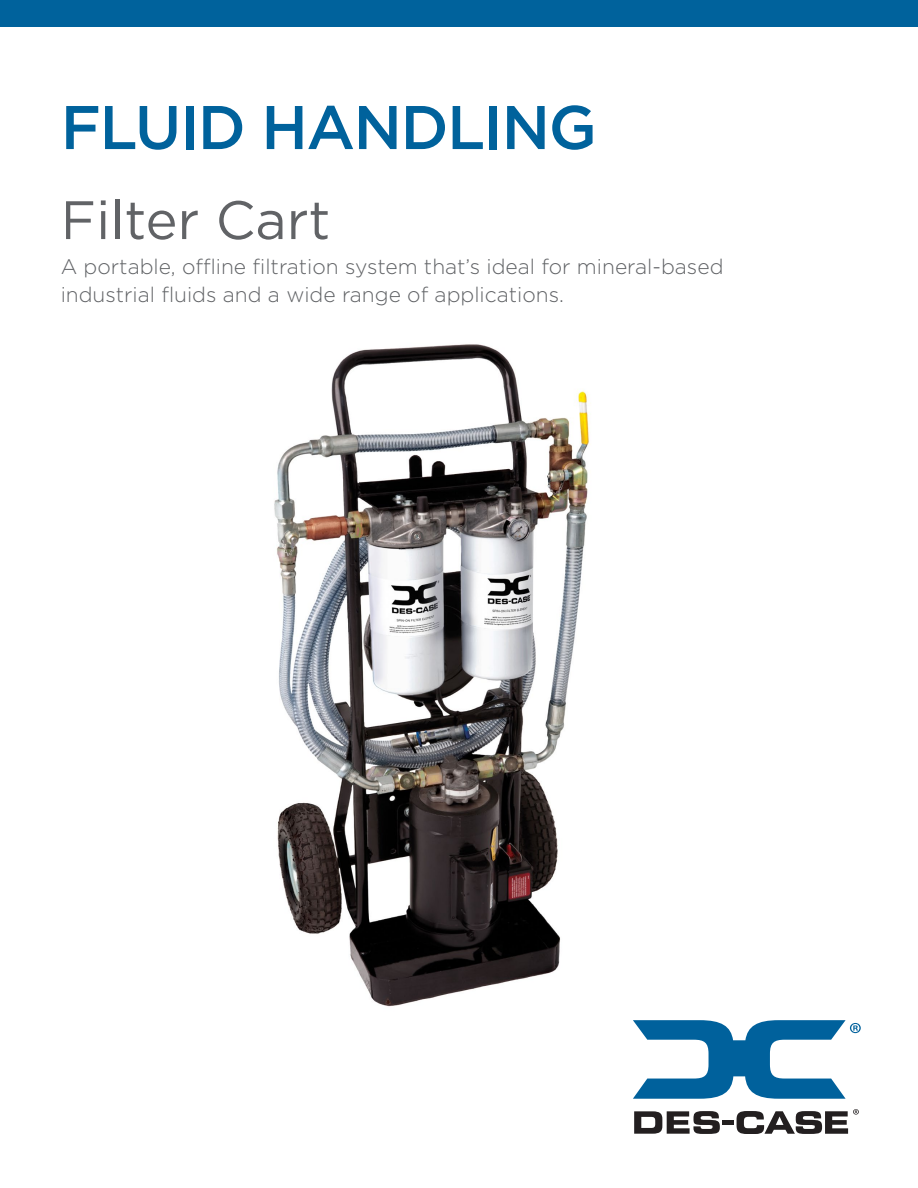
<style>
.page{position:relative;width:918px;height:1188px;background:#fff}
.page>*{position:absolute;margin:0;border:0;box-sizing:border-box;transform-origin:0 0}
.t1{font:500 61.5px "Gotham";letter-spacing:-.025em;color:#00629c}
.t2{font:54px "Gotham";color:#616366}
.t3{font:300 21px/28.5px "Gotham";color:#616366}
</style>
<div class="page">
<svg style="left:633px;top:1020px;width:228px;height:79px"></svg>
<svg style="left:634px;top:1111px;width:86px;height:23px"></svg>
<div style="left:722px;top:1120px;width:12px;height:5px;background:#231f20"></div>
<svg style="left:737px;top:1109px;width:122px;height:25px"></svg>
<img style="left:274px;top:344px;width:316px;height:663px">
<div style="left:0;top:0;width:918px;height:27px;background:#00629c"></div>
<p class="t1" style="left:61px;top:87px;width:538px">FLUID HANDLING</p>
<p class="t2" style="left:61px;top:185px;width:271px">Filter Cart</p>
<p class="t3" style="left:61px;top:251px;width:664px">A portable, offline filtration system that’s ideal for mineral-based industrial fluids and a wide range of applications.</p>
</div>
